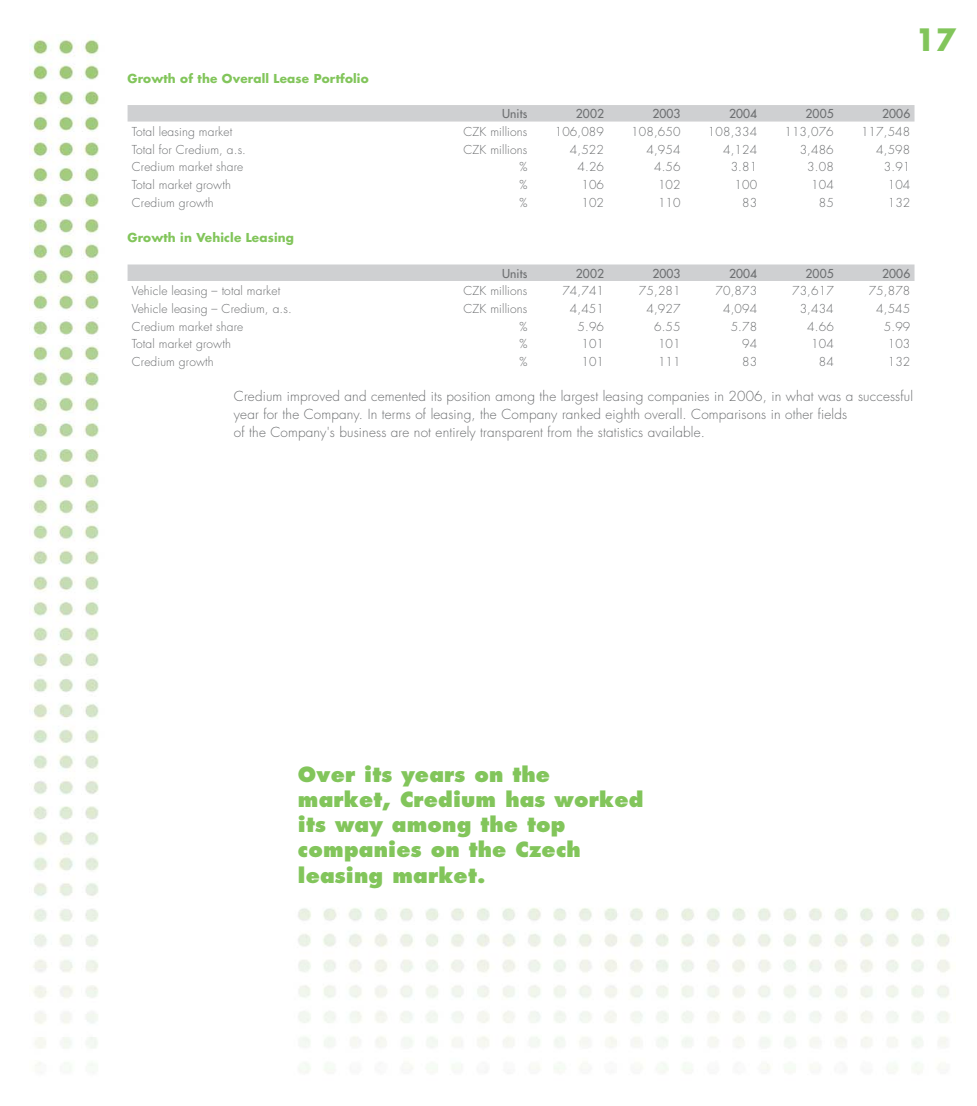
<style>
.page{position:relative;width:977px;height:1106px;background:#fff}
.page>*{position:absolute;margin:0;border:0;box-sizing:border-box;transform-origin:0 0}
.t1{font:700 30px "Futura CE";color:#82c55b}
.t2{font:800 20.4px/25.2px "Futura CE";letter-spacing:.01em;color:#82c55b}
.t3{font:300 13.5px/17.7px "Futura CE";letter-spacing:.01em;color:#6c6e70}
.t4{font:300 12px "Futura CE";letter-spacing:.01em;color:#6c6e70}
.t5{font:700 12px "Futura CE";letter-spacing:.015em;color:#82c55b}
.t6{font:12px "Futura CE";letter-spacing:.01em;color:#6c6e70}
</style>
<div class="page">
<div style="left:128px;top:105px;width:786px;height:17px;background:#cfd0d2"></div>
<div style="left:128px;top:264px;width:786px;height:17px;background:#cfd0d2"></div>
<img style="left:30px;top:39px;width:69px;height:1032px">
<img style="left:298px;top:908px;width:652px;height:165px">
<p class="t5" style="left:128px;top:71px;width:242px">Growth of the Overall Lease Portfolio</p>
<h1 class="t1" style="left:915px;top:23px;width:43px">17</h1>
<p class="t6" style="left:502px;top:107px;width:27px">Units</p>
<p class="t6" style="left:576px;top:107px;width:30px">2002</p>
<p class="t6" style="left:652px;top:107px;width:30px">2003</p>
<p class="t6" style="left:729px;top:107px;width:30px">2004</p>
<p class="t6" style="left:805px;top:107px;width:30px">2005</p>
<p class="t6" style="left:882px;top:107px;width:30px">2006</p>
<p class="t4" style="left:132px;top:124px;width:102px">Total leasing market</p>
<p class="t4" style="left:463px;top:124px;width:65px">CZK millions</p>
<p class="t4" style="left:554px;top:124px;width:51px">106,089</p>
<p class="t4" style="left:631px;top:124px;width:51px">108,650</p>
<p class="t4" style="left:708px;top:124px;width:51px">108,334</p>
<p class="t4" style="left:784px;top:124px;width:51px">113,076</p>
<p class="t4" style="left:861px;top:124px;width:51px">117,548</p>
<p class="t4" style="left:132px;top:142px;width:116px">Total for Credium, a.s.</p>
<p class="t4" style="left:463px;top:142px;width:65px">CZK millions</p>
<p class="t4" style="left:570px;top:142px;width:36px">4,522</p>
<p class="t4" style="left:646px;top:142px;width:36px">4,954</p>
<p class="t4" style="left:723px;top:142px;width:36px">4,124</p>
<p class="t4" style="left:799px;top:142px;width:36px">3,486</p>
<p class="t4" style="left:876px;top:142px;width:36px">4,598</p>
<p class="t4" style="left:132px;top:160px;width:113px">Credium market share</p>
<p class="t4" style="left:519px;top:160px;width:9px">%</p>
<p class="t4" style="left:577px;top:160px;width:28px">4.26</p>
<p class="t4" style="left:654px;top:160px;width:28px">4.56</p>
<p class="t4" style="left:730px;top:160px;width:28px">3.81</p>
<p class="t4" style="left:807px;top:160px;width:28px">3.08</p>
<p class="t4" style="left:883px;top:160px;width:28px">3.91</p>
<p class="t4" style="left:132px;top:177px;width:101px">Total market growth</p>
<p class="t4" style="left:519px;top:177px;width:9px">%</p>
<p class="t4" style="left:581px;top:177px;width:24px">106</p>
<p class="t4" style="left:658px;top:177px;width:24px">102</p>
<p class="t4" style="left:734px;top:177px;width:24px">100</p>
<p class="t4" style="left:811px;top:177px;width:24px">104</p>
<p class="t4" style="left:887px;top:177px;width:24px">104</p>
<p class="t4" style="left:132px;top:195px;width:84px">Credium growth</p>
<p class="t4" style="left:519px;top:195px;width:9px">%</p>
<p class="t4" style="left:581px;top:195px;width:24px">102</p>
<p class="t4" style="left:658px;top:195px;width:24px">110</p>
<p class="t4" style="left:742px;top:195px;width:17px">83</p>
<p class="t4" style="left:818px;top:195px;width:17px">85</p>
<p class="t4" style="left:887px;top:195px;width:24px">132</p>
<p class="t5" style="left:128px;top:231px;width:168px">Growth in Vehicle Leasing</p>
<p class="t6" style="left:502px;top:266px;width:27px">Units</p>
<p class="t6" style="left:576px;top:266px;width:30px">2002</p>
<p class="t6" style="left:652px;top:266px;width:30px">2003</p>
<p class="t6" style="left:729px;top:266px;width:30px">2004</p>
<p class="t6" style="left:805px;top:266px;width:30px">2005</p>
<p class="t6" style="left:882px;top:266px;width:30px">2006</p>
<p class="t4" style="left:132px;top:284px;width:150px">Vehicle leasing – total market</p>
<p class="t4" style="left:463px;top:284px;width:65px">CZK millions</p>
<p class="t4" style="left:562px;top:284px;width:43px">74,741</p>
<p class="t4" style="left:639px;top:284px;width:43px">75,281</p>
<p class="t4" style="left:715px;top:284px;width:43px">70,873</p>
<p class="t4" style="left:792px;top:284px;width:43px">73,617</p>
<p class="t4" style="left:868px;top:284px;width:43px">75,878</p>
<p class="t4" style="left:132px;top:301px;width:161px">Vehicle leasing – Credium, a.s.</p>
<p class="t4" style="left:463px;top:301px;width:65px">CZK millions</p>
<p class="t4" style="left:570px;top:301px;width:36px">4,451</p>
<p class="t4" style="left:646px;top:301px;width:36px">4,927</p>
<p class="t4" style="left:723px;top:301px;width:36px">4,094</p>
<p class="t4" style="left:799px;top:301px;width:36px">3,434</p>
<p class="t4" style="left:876px;top:301px;width:36px">4,545</p>
<p class="t4" style="left:132px;top:319px;width:113px">Credium market share</p>
<p class="t4" style="left:519px;top:319px;width:9px">%</p>
<p class="t4" style="left:577px;top:319px;width:28px">5.96</p>
<p class="t4" style="left:654px;top:319px;width:28px">6.55</p>
<p class="t4" style="left:730px;top:319px;width:28px">5.78</p>
<p class="t4" style="left:807px;top:319px;width:28px">4.66</p>
<p class="t4" style="left:883px;top:319px;width:28px">5.99</p>
<p class="t4" style="left:132px;top:337px;width:101px">Total market growth</p>
<p class="t4" style="left:519px;top:337px;width:9px">%</p>
<p class="t4" style="left:581px;top:337px;width:24px">101</p>
<p class="t4" style="left:658px;top:337px;width:24px">101</p>
<p class="t4" style="left:742px;top:337px;width:17px">94</p>
<p class="t4" style="left:811px;top:337px;width:24px">104</p>
<p class="t4" style="left:887px;top:337px;width:24px">103</p>
<p class="t4" style="left:132px;top:354px;width:84px">Credium growth</p>
<p class="t4" style="left:519px;top:354px;width:9px">%</p>
<p class="t4" style="left:581px;top:354px;width:24px">101</p>
<p class="t4" style="left:658px;top:354px;width:24px">111</p>
<p class="t4" style="left:742px;top:354px;width:17px">83</p>
<p class="t4" style="left:818px;top:354px;width:17px">84</p>
<p class="t4" style="left:887px;top:354px;width:24px">132</p>
<p class="t3" style="left:234px;top:388px;width:680px">Credium improved and cemented its position among the largest leasing companies in 2006, in what was a successful year for the Company. In terms of leasing, the Company ranked eighth overall. Comparisons in other fields<br>of the Company's business are not entirely transparent from the statistics available.</p>
<h2 class="t2" style="left:298px;top:763px;width:347px">Over its years on the market, Credium has worked its way among the top companies on the Czech leasing market.</h2>
</div>
